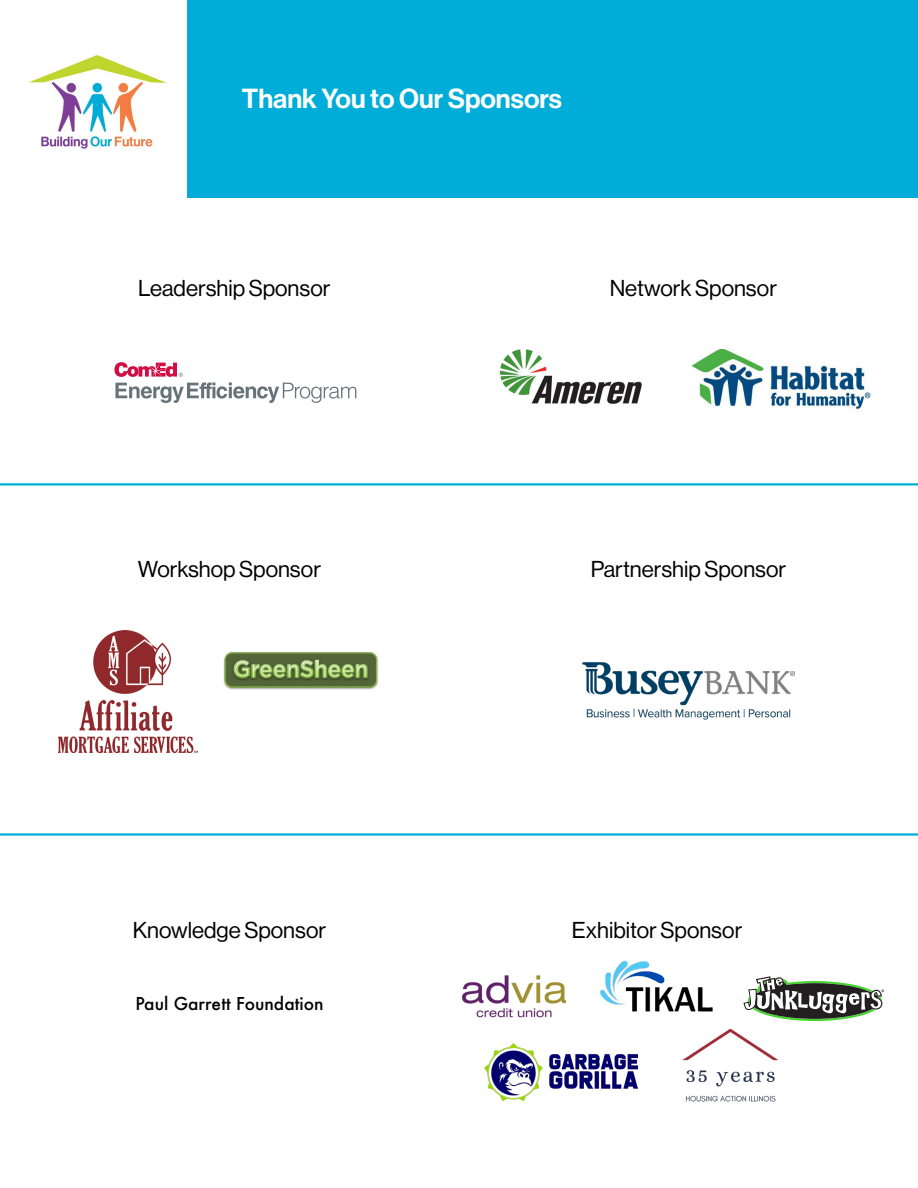
<style>
.page{position:relative;width:918px;height:1188px;background:#fff}
.page>*{position:absolute;margin:0;border:0;box-sizing:border-box;transform-origin:0 0}
.t1{font:27px "N Haas Grotesk DS Pro 65 Md";color:#fff}
.t2{font:22.5px "N Haas Grotesk DS Pro 55 Rg";color:#000001}
.t3{font:500 17.25px "Futura";color:#000001}
</style>
<div class="page">
<img style="left:29px;top:54px;width:138px;height:95px">
<div style="left:188px;top:0;width:730px;height:198px;background:#00add8"></div>
<hr style="left:0;top:483px;width:918px;height:3px;background:#00add8">
<hr style="left:0;top:833px;width:918px;height:3px;background:#00add8">
<img style="left:58px;top:631px;width:140px;height:121px">
<svg style="left:114px;top:362px;width:242px;height:41px"></svg>
<img style="left:582px;top:663px;width:213px;height:57px">
<img style="left:499px;top:349px;width:143px;height:55px">
<img style="left:692px;top:349px;width:179px;height:63px">
<img style="left:463px;top:975px;width:103px;height:43px">
<img style="left:600px;top:960px;width:113px;height:52px">
<img style="left:223px;top:652px;width:155px;height:38px">
<img style="left:485px;top:1043px;width:152px;height:58px">
<svg style="left:743px;top:976px;width:141px;height:45px"></svg>
<img style="left:682px;top:1029px;width:96px;height:73px">
<p class="t1" style="left:242px;top:83px;width:322px">Thank You to Our Sponsors</p>
<p class="t1" style="left:247px;top:88px;width:113px">Welcome</p>
<p class="t2" style="left:138px;top:275px;width:194px">Leadership Sponsor</p>
<p class="t2" style="left:610px;top:275px;width:169px">Network Sponsor</p>
<p class="t2" style="left:138px;top:556px;width:185px">Workshop Sponsor</p>
<p class="t2" style="left:591px;top:556px;width:197px">Partnership Sponsor</p>
<p class="t2" style="left:133px;top:918px;width:195px">Knowledge Sponsor</p>
<p class="t2" style="left:572px;top:918px;width:172px">Exhibitor Sponsor</p>
<p class="t3" style="left:135px;top:992px;width:190px">Paul Garrett Foundation</p>
</div>
